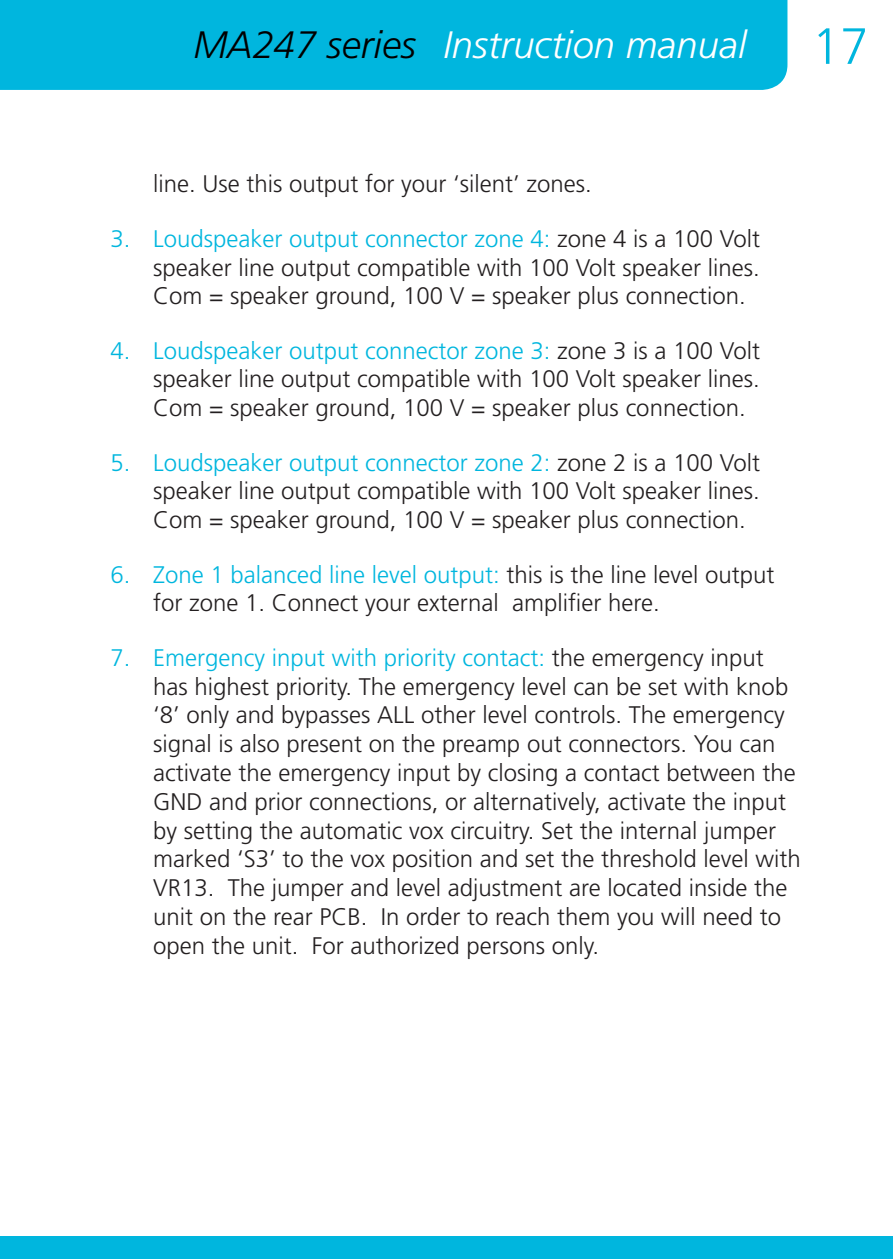
<style>
.page{position:relative;width:893px;height:1259px;background:#fff}
.page>*{position:absolute;margin:0;border:0;box-sizing:border-box;transform-origin:0 0}
.t1{font:300 51px "Frutiger LT Std";color:#00b6de}
.t2{font:italic 300 38.1px "Frutiger LT Std";color:#fff}
.t3{font:300 24px/28.8px "Frutiger LT Std";color:#231f20;text-align:justify}
.s1{color:#000}
.s2{color:#00b6de}
</style>
<div class="page">
<div style="left:0;top:0;width:787px;height:90px;background:#00b6de"></div>
<div style="left:0;top:1236px;width:893px;height:23px;background:#00b6de"></div>
<h2 class="t2" style="left:193px;top:23px;width:555px"><span class="s1">MA247 series</span> Instruction manual</h2>
<h1 class="t1" style="left:812px;top:17px;width:58px">17</h1>
<p class="t3" style="left:153px;top:170px;width:440px">line. Use this output for your ‘silent’ zones.</p>
<p class="t3" style="left:153px;top:224px;width:608px;text-indent:-43px"><span class="s2">3. Loudspeaker output connector zone 4:</span> zone 4 is a 100 Volt speaker line output compatible with 100 Volt speaker lines.<br>Com = speaker ground, 100 V = speaker plus connection.</p>
<p class="t3" style="left:153px;top:336px;width:608px;text-indent:-43px"><span class="s2">4. Loudspeaker output connector zone 3:</span> zone 3 is a 100 Volt speaker line output compatible with 100 Volt speaker lines.<br>Com = speaker ground, 100 V = speaker plus connection.</p>
<p class="t3" style="left:153px;top:448px;width:608px;text-indent:-43px"><span class="s2">5. Loudspeaker output connector zone 2:</span> zone 2 is a 100 Volt speaker line output compatible with 100 Volt speaker lines.<br>Com = speaker ground, 100 V = speaker plus connection.</p>
<p class="t3" style="left:153px;top:560px;width:623px;text-indent:-43px"><span class="s2">6. Zone 1 balanced line level output:</span> this is the line level output for zone 1. Connect your external amplifier here.</p>
<p class="t3" style="left:153px;top:643px;width:649px;text-align:left;text-indent:-43px"><span class="s2">7. Emergency input with priority contact:</span> the emergency input has highest priority. The emergency level can be set with knob ‘8’ only and bypasses ALL other level controls. The emergency signal is also present on the preamp out connectors. You can activate the emergency input by closing a contact between the GND and prior connections, or alternatively, activate the input by setting the automatic vox circuitry. Set the internal jumper marked ‘S3’ to the vox position and set the threshold level with VR13. The jumper and level adjustment are located inside the unit on the rear PCB. In order to reach them you will need to open the unit. For authorized persons only.</p>
</div>
